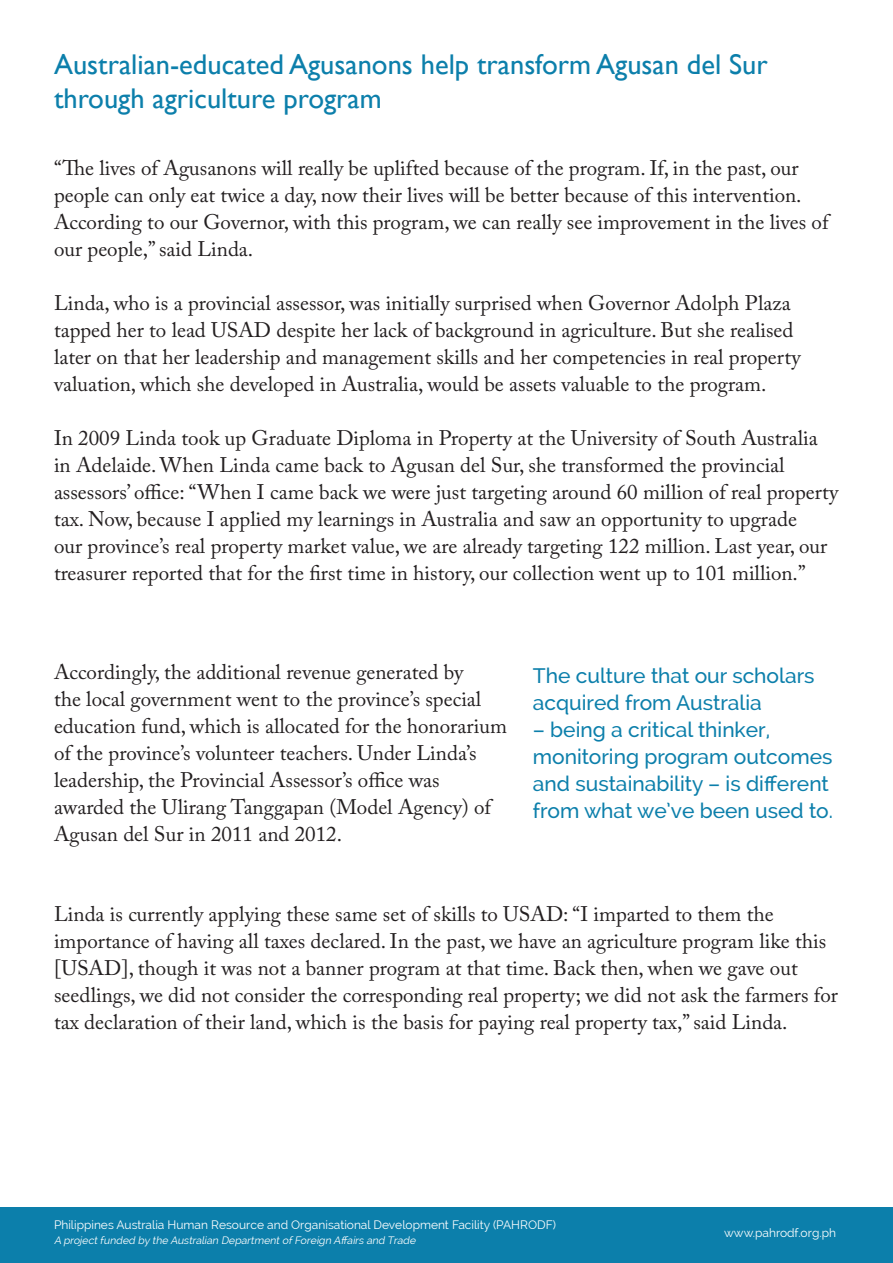
<style>
.page{position:relative;width:893px;height:1263px;background:#fff}
.page>*{position:absolute;margin:0;border:0;box-sizing:border-box;transform-origin:0 0}
.t1{font:28.5px/34.2px "Gill Sans";color:#0c7fab}
.t2{font:21px/27px "Adobe Caslon Pro";color:#231f20}
.t3{font:500 21px/27px "Raleway";color:#0c7fab}
.t4{font:12px "Raleway";color:#fff}
.t5{font:italic 10.5px "Raleway";color:#fff}
</style>
<div class="page">
<div style="left:0;top:1208px;width:893px;height:55px;background:#0c7fab"></div>
<p class="t1" style="left:54px;top:48px;width:715px">Australian-educated Agusanons help transform Agusan del Sur through agriculture program</p>
<p class="t2" style="left:54px;top:154px;width:776px">“The lives of Agusanons will really be uplifted because of the program. If, in the past, our people can only eat twice a day, now their lives will be better because of this intervention.<br>According to our Governor, with this program, we can really see improvement in the lives of our people,” said Linda.</p>
<p class="t2" style="left:54px;top:289px;width:748px">Linda, who is a provincial assessor, was initially surprised when Governor Adolph Plaza tapped her to lead USAD despite her lack of background in agriculture. But she realised later on that her leadership and management skills and her competencies in real property valuation, which she developed in Australia, would be assets valuable to the program.</p>
<p class="t2" style="left:54px;top:424px;width:786px">In 2009 Linda took up Graduate Diploma in Property at the University of South Australia in Adelaide. When Linda came back to Agusan del Sur, she transformed the provincial assessors’ office: “When I came back we were just targeting around 60 million of real property tax. Now, because I applied my learnings in Australia and saw an opportunity to upgrade<br>our province’s real property market value, we are already targeting 122 million. Last year, our treasurer reported that for the first time in history, our collection went up to 101 million.”</p>
<p class="t2" style="left:54px;top:658px;width:455px">Accordingly, the additional revenue generated by<br>the local government went to the province’s special education fund, which is allocated for the honorarium of the province’s volunteer teachers. Under Linda’s leadership, the Provincial Assessor’s office was awarded the Ulirang Tanggapan (Model Agency) of Agusan del Sur in 2011 and 2012.</p>
<p class="t3" style="left:533px;top:662px;width:283px">The culture that our scholars acquired from Australia</p>
<p class="t3" style="left:533px;top:716px;width:302px">– being a critical thinker, monitoring program outcomes and sustainability – is different from what we’ve been used to.</p>
<p class="t2" style="left:54px;top:900px;width:786px">Linda is currently applying these same set of skills to USAD: “I imparted to them the importance of having all taxes declared. In the past, we have an agriculture program like this [USAD], though it was not a banner program at that time. Back then, when we gave out seedlings, we did not consider the corresponding real property; we did not ask the farmers for tax declaration of their land, which is the basis for paying real property tax,” said Linda.</p>
<p class="t4" style="left:54px;top:1217px;width:503px">Philippines Australia Human Resource and Organisational Development Facility (PAHRODF)</p>
<p class="t5" style="left:54px;top:1234px;width:365px">A projectfunded by the Australian DepartmentofForeign Affairs and Trade</p>
<p class="t4" style="left:724px;top:1226px;width:113px">www.pahrodf.org.ph</p>
</div>
